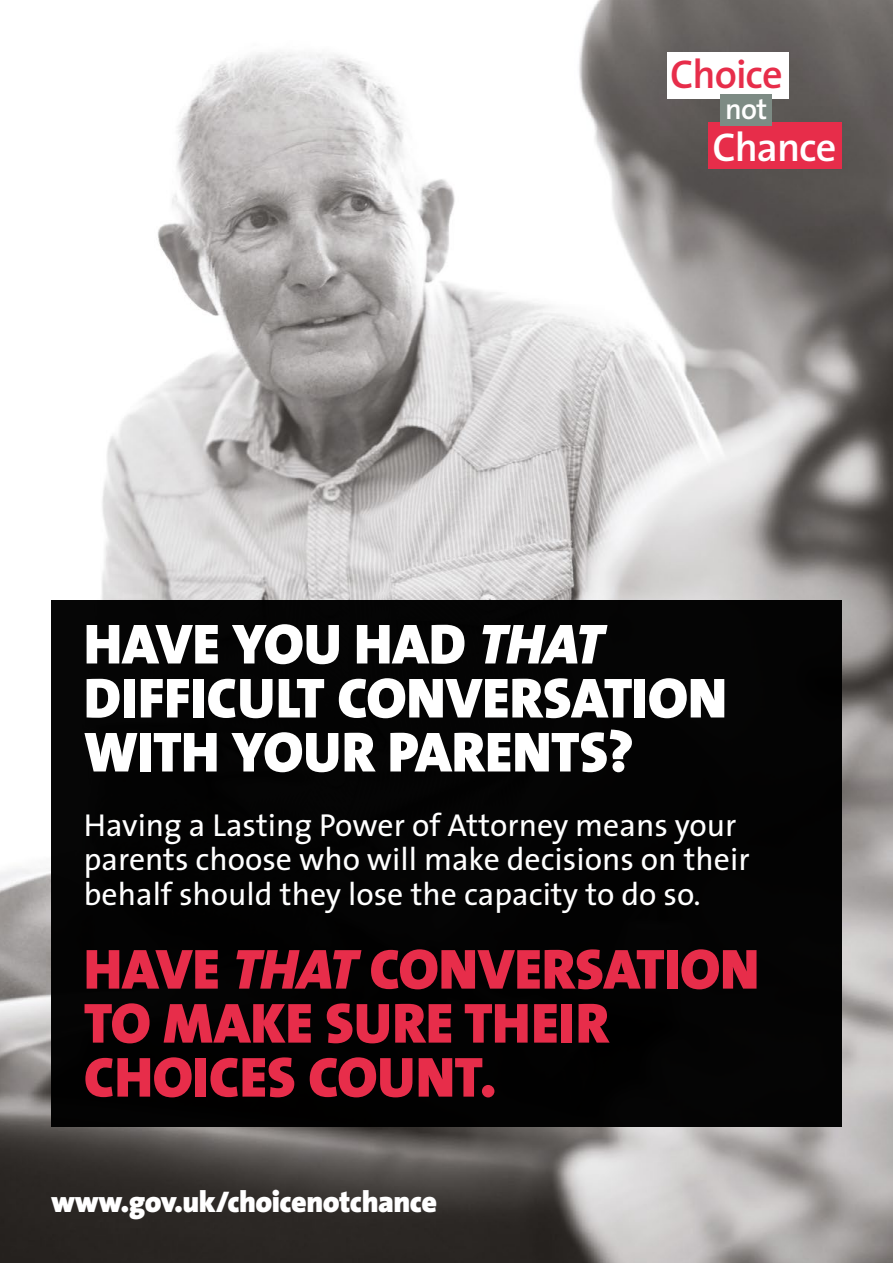
<style>
.page{position:relative;width:893px;height:1263px;background:#fff}
.page>*{position:absolute;margin:0;border:0;box-sizing:border-box;transform-origin:0 0}
.t1{font:900 57px/54px "The Sans";color:#fff}
.t2{font:900 57px/54px "The Sans";color:#e72d4a}
.t3{font:600 40.5px "The Sans";letter-spacing:-.025em;color:#e72d4a}
.t4{font:600 40.5px "The Sans";letter-spacing:-.025em;color:#fff}
.t5{font:31.8px/34.8px "The Sans";color:#fff}
.t6{font:900 30px "The Sans";letter-spacing:-.02em;color:#fff}
.t7{font:600 29.1px "The Sans";color:#fff}
.s1{font-style:italic}
</style>
<div class="page">
<img style="left:0;top:0;width:893px;height:1263px">
<div style="left:51px;top:601px;width:791px;height:526px;background:#000"></div>
<div style="left:667px;top:52px;width:121px;height:47px;background:#fff"></div>
<div style="left:708px;top:123px;width:134px;height:46px;background:#e72d4a"></div>
<div style="left:720px;top:94px;width:51px;height:32px;background:#7d8b84"></div>
<p class="t3" style="left:670px;top:48px;width:114px">Choice</p>
<p class="t7" style="left:725px;top:91px;width:44px">not</p>
<p class="t4" style="left:712px;top:121px;width:125px">Chance</p>
<p class="t1" style="left:84px;top:618px;width:645px">HAVE YOU HAD <span class="s1">THAT<br></span>DIFFICULT CONVERSATION<br>WITH YOUR PARENTS?</p>
<p class="t5" style="left:84px;top:808px;width:667px">Having a Lasting Power of Attorney means your parents choose who will make decisions on their behalf should they lose the capacity to do so.</p>
<p class="t2" style="left:84px;top:943px;width:677px">HAVE <span class="s1">THAT</span> CONVERSATION<br>TO MAKE SURE THEIR<br>CHOICES COUNT.</p>
<p class="t6" style="left:51px;top:1182px;width:388px">www.gov.uk/choicenotchance</p>
</div>
